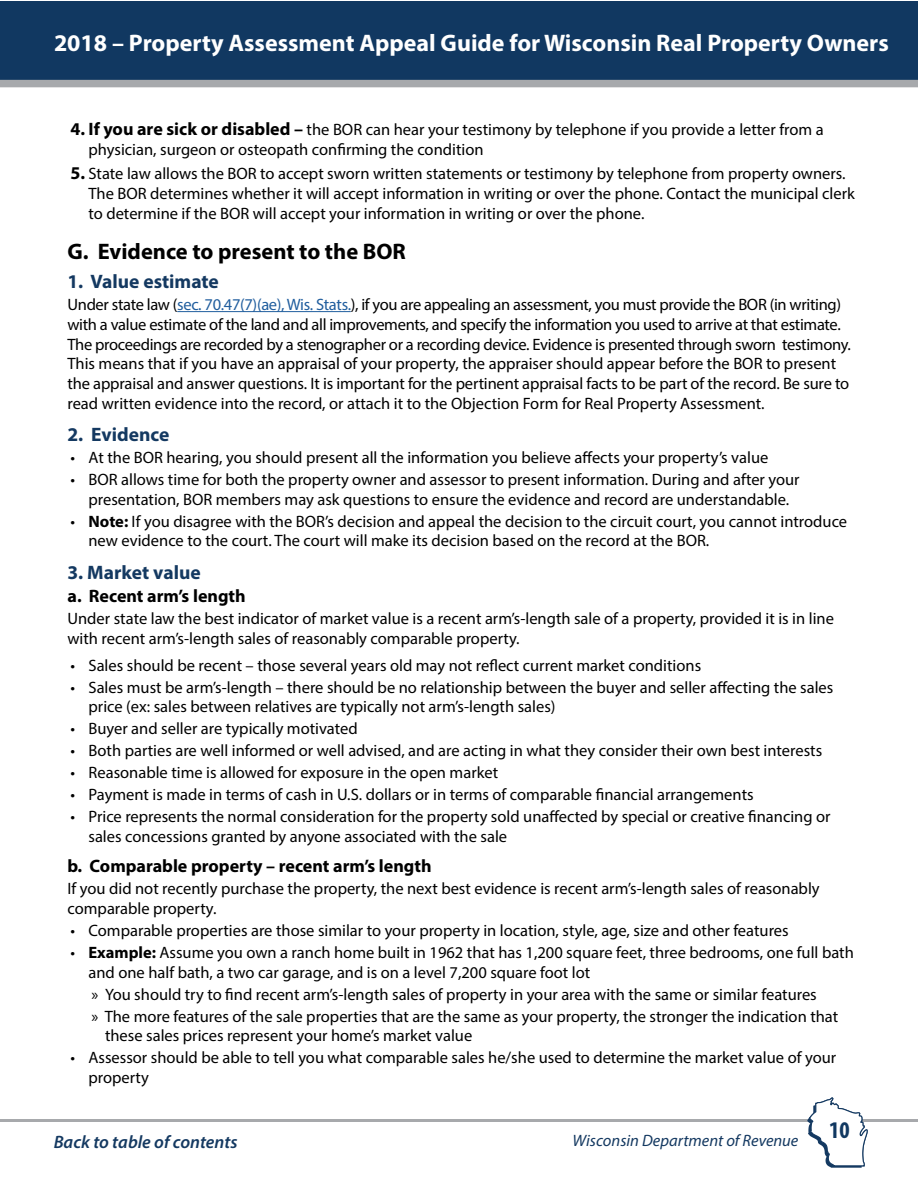
<style>
.page{position:relative;width:918px;height:1188px;background:#fff}
.page>*{position:absolute;margin:0;border:0;box-sizing:border-box;transform-origin:0 0}
.t1{font:700 24px "Myriad Pro";color:#fff}
.t2{font:700 condensed 24px "Myriad Pro";color:#113861}
.t3{font:700 22.5px "Myriad Pro";color:#000}
.t4{font:700 19.5px "Myriad Pro";color:#143961}
.t5{font:700 18px "Myriad Pro";color:#000}
.t6{font:italic 600 18px "Myriad Pro";color:#143961}
.t7{font:16.5px/19.8px "Myriad Pro";color:#000}
.t8{font:16.5px/19.8px "Myriad Pro";letter-spacing:-.02em;color:#000}
.t9{font:italic 16.5px "Myriad Pro";color:#143961}
.s1{font-weight:700;font-size:18px}
.s2{color:#215e9e}
.s3{font-weight:700}
</style>
<div class="page">
<div style="left:1px;top:1px;width:917px;height:86px;background:#113861"></div>
<div style="left:0;top:80px;width:918px;height:7px;background:#a7a9ac"></div>
<hr style="left:0;top:1119px;width:918px;height:3px;background:#a7a9ac">
<svg style="left:807px;top:1097px;width:61px;height:71px"></svg>
<hr style="left:177px;top:311px;width:174px;height:1px;background:#215e9e">
<h1 class="t1" style="left:54px;top:28px;width:836px">2018 – Property Assessment Appeal Guide for Wisconsin Real Property Owners</h1>
<p class="t7" style="left:88px;top:119px;width:737px;text-indent:-18px"><span class="s1">4. If you are sick or disabled –</span> the BOR can hear your testimony by telephone if you provide a letter from a physician, surgeon or osteopath confirming the condition</p>
<p class="t7" style="left:88px;top:163px;width:768px;text-indent:-18px"><span class="s1">5.</span> State law allows the BOR to accept sworn written statements or testimony by telephone from property owners.<br>The BOR determines whether it will accept information in writing or over the phone. Contact the municipal clerk to determine if the BOR will accept your information in writing or over the phone.</p>
<h2 class="t3" style="left:68px;top:237px;width:340px">G. Evidence to present to the BOR</h2>
<p class="t4" style="left:68px;top:269px;width:153px">1. Value estimate</p>
<p class="t8" style="left:68px;top:294px;width:785px">Under state law (<span class="s2">sec. 70.47(7)(ae), Wis. Stats.</span>), if you are appealing an assessment, you must provide the BOR (in writing) with a value estimate of the land and all improvements, and specify the information you used to arrive at that estimate.<br>The proceedings are recorded by a stenographer or a recording device. Evidence is presented through sworn testimony.<br>This means that if you have an appraisal of your property, the appraiser should appear before the BOR to present the appraisal and answer questions. It is important for the pertinent appraisal facts to be part of the record. Be sure to read written evidence into the record, or attach it to the Objection Form for Real Property Assessment.</p>
<p class="t4" style="left:68px;top:422px;width:103px">2. Evidence</p>
<p class="t7" style="left:70px;top:447px;width:699px">• At the BOR hearing, you should present all the information you believe affects your property’s value</p>
<p class="t7" style="left:70px;top:469px;width:731px;text-align:center">• BOR allows time for both the property owner and assessor to present information. During and after your presentation, BOR members may ask questions to ensure the evidence and record are understandable.</p>
<p class="t7" style="left:89px;top:511px;width:760px;text-indent:-18px">• <span class="s3">Note:</span> If you disagree with the BOR’s decision and appeal the decision to the circuit court, you cannot introduce new evidence to the court. The court will make its decision based on the record at the BOR.</p>
<p class="t4" style="left:68px;top:559px;width:135px">3. Market value</p>
<p class="t5" style="left:68px;top:584px;width:180px">a. Recent arm’s length</p>
<p class="t7" style="left:68px;top:609px;width:768px">Under state law the best indicator of market value is a recent arm’s-length sale of a property, provided it is in line with recent arm’s-length sales of reasonably comparable property.</p>
<p class="t7" style="left:71px;top:655px;width:632px">• Sales should be recent – those several years old may not reflect current market conditions</p>
<p class="t7" style="left:89px;top:677px;width:746px;text-indent:-18px">• Sales must be arm’s-length – there should be no relationship between the buyer and seller affecting the sales price (ex: sales between relatives are typically not arm’s-length sales)</p>
<p class="t7" style="left:71px;top:719px;width:289px">• Buyer and seller are typically motivated</p>
<p class="t7" style="left:71px;top:741px;width:753px">• Both parties are well informed or well advised, and are acting in what they consider their own best interests</p>
<p class="t7" style="left:71px;top:763px;width:429px">• Reasonable time is allowed for exposure in the open market</p>
<p class="t7" style="left:71px;top:785px;width:685px">• Payment is made in terms of cash in U.S. dollars or in terms of comparable financial arrangements</p>
<p class="t7" style="left:89px;top:806px;width:744px;text-indent:-18px">• Price represents the normal consideration for the property sold unaffected by special or creative financing or sales concessions granted by anyone associated with the sale</p>
<p class="t5" style="left:68px;top:854px;width:366px">b. Comparable property – recent arm’s length</p>
<p class="t7" style="left:68px;top:878px;width:754px">If you did not recently purchase the property, the next best evidence is recent arm’s-length sales of reasonably comparable property.</p>
<p class="t7" style="left:71px;top:920px;width:720px">• Comparable properties are those similar to your property in location, style, age, size and other features</p>
<p class="t7" style="left:89px;top:942px;width:767px;text-indent:-18px">• <span class="s3">Example:</span> Assume you own a ranch home built in 1962 that has 1,200 square feet, three bedrooms, one full bath and one half bath, a two car garage, and is on a level 7,200 square foot lot</p>
<p class="t7" style="left:92px;top:983px;width:748px;line-height:21.9px">» You should try to find recent arm’s-length sales of property in your area with the same or similar features<br>» The more features of the sale properties that are the same as your property, the stronger the indication that</p>
<p class="t7" style="left:105px;top:1026px;width:369px">these sales prices represent your home’s market value</p>
<p class="t7" style="left:89px;top:1048px;width:749px;text-indent:-18px">• Assessor should be able to tell you what comparable sales he/she used to determine the market value of your property</p>
<p class="t6" style="left:54px;top:1130px;width:185px">Back to table of contents</p>
<p class="t9" style="left:573px;top:1130px;width:227px">Wisconsin Department of Revenue</p>
<h1 class="t2" style="left:829px;top:1115px;width:22px">10</h1>
</div>
